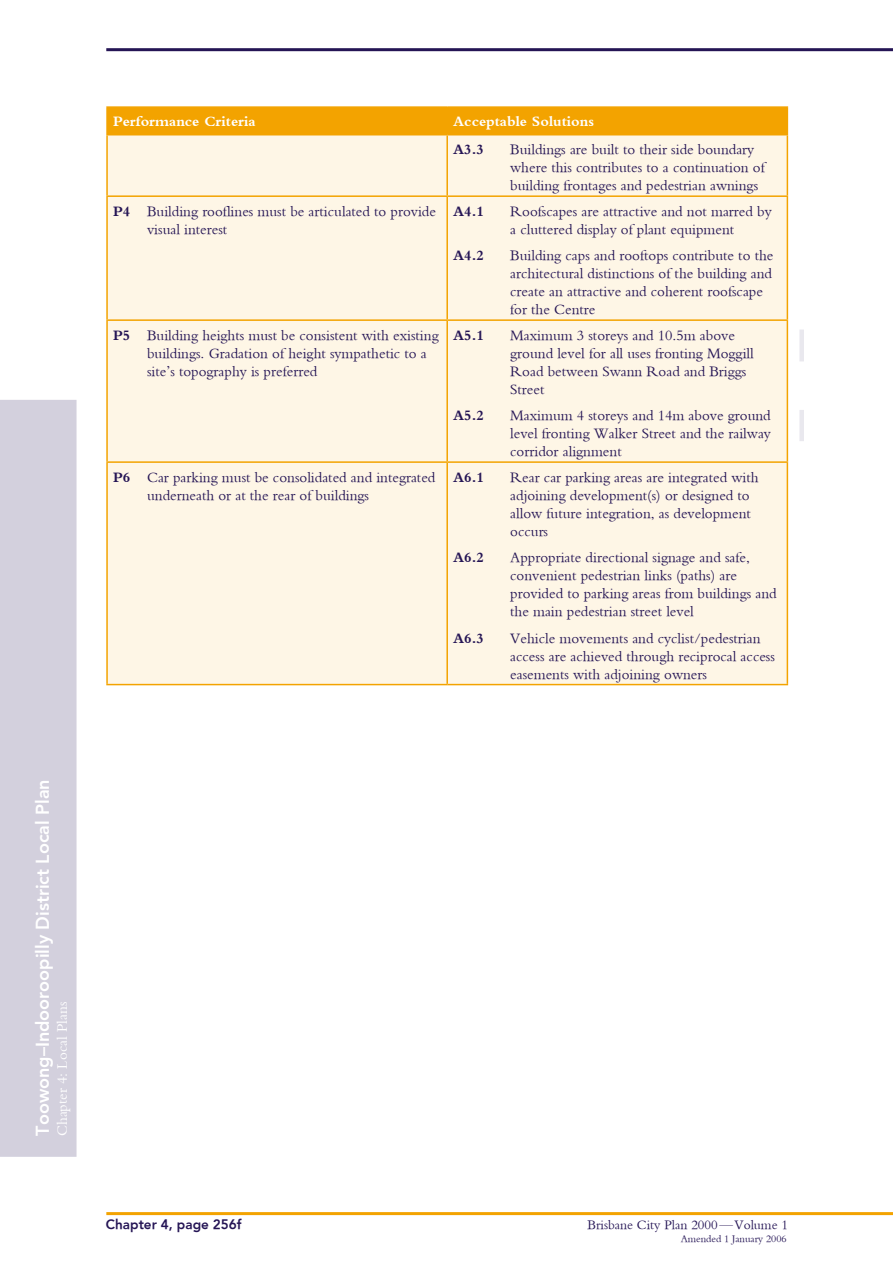
<style>
.page{position:relative;width:893px;height:1263px;background:#fff}
.page>*{position:absolute;margin:0;border:0;box-sizing:border-box;transform-origin:0 0}
.t1{font:800 18px "H Avenir";color:#fff}
.t2{font:15px/18px "Bembo";color:#251555}
.t3{font:700 15px "Bembo";color:#fff}
.t4{font:700 15px "Bembo";color:#251555}
.t5{font:15px "Bembo";color:#fff}
.t6{font:13.5px "Bembo";color:#251555}
.t7{font:800 13.5px "H Avenir";color:#251555}
.t8{font:10.5px "Bembo";color:#251555}
.s1{font-weight:700}
</style>
<div class="page">
<div style="left:0;top:400px;width:77px;height:757px;background:#d3d0dd"></div>
<hr style="left:106px;top:48px;width:787px;height:3px;background:#251555">
<hr style="left:106px;top:1212px;width:787px;height:3px;background:#f3a300">
<div style="left:108px;top:135px;width:679px;height:549px;background:#fef6e6"></div>
<hr style="left:106px;top:106px;width:341px;height:2px;background:#f3a300">
<hr style="left:106px;top:108px;width:2px;height:26px;background:#f3a300">
<hr style="left:447px;top:106px;width:341px;height:2px;background:#f3a300">
<div style="left:108px;top:107px;width:680px;height:27px;background:#f3a300"></div>
<hr style="left:106px;top:134px;width:341px;height:1px;background:#f3a300">
<hr style="left:106px;top:135px;width:2px;height:60px;background:#f3a300">
<hr style="left:447px;top:134px;width:341px;height:1px;background:#f3a300">
<hr style="left:446px;top:135px;width:2px;height:60px;background:#f3a300">
<hr style="left:787px;top:135px;width:1px;height:60px;background:#f3a300">
<hr style="left:106px;top:195px;width:341px;height:2px;background:#f3a300">
<hr style="left:106px;top:197px;width:2px;height:122px;background:#f3a300">
<hr style="left:447px;top:195px;width:341px;height:2px;background:#f3a300">
<hr style="left:446px;top:197px;width:2px;height:122px;background:#f3a300">
<hr style="left:787px;top:197px;width:1px;height:122px;background:#f3a300">
<hr style="left:106px;top:319px;width:341px;height:2px;background:#f3a300">
<hr style="left:106px;top:321px;width:2px;height:140px;background:#f3a300">
<hr style="left:447px;top:319px;width:341px;height:2px;background:#f3a300">
<hr style="left:446px;top:321px;width:2px;height:140px;background:#f3a300">
<hr style="left:787px;top:321px;width:1px;height:140px;background:#f3a300">
<hr style="left:106px;top:461px;width:341px;height:2px;background:#f3a300">
<hr style="left:106px;top:463px;width:2px;height:221px;background:#f3a300">
<hr style="left:447px;top:461px;width:341px;height:2px;background:#f3a300">
<hr style="left:446px;top:463px;width:2px;height:221px;background:#f3a300">
<hr style="left:787px;top:463px;width:1px;height:221px;background:#f3a300">
<hr style="left:106px;top:684px;width:341px;height:1px;background:#f3a300">
<hr style="left:447px;top:684px;width:341px;height:1px;background:#f3a300">
<div style="left:799px;top:330px;width:5px;height:31px;background:#e9e8ee"></div>
<div style="left:799px;top:410px;width:5px;height:31px;background:#e9e8ee"></div>
<p class="t3" style="left:113px;top:113px;width:144px">Performance Criteria</p>
<p class="t3" style="left:453px;top:113px;width:142px">Acceptable Solutions</p>
<p class="t4" style="left:453px;top:141px;width:32px">A3.3</p>
<p class="t2" style="left:510px;top:140px;width:256px">Buildings are built to their side boundary where this contributes to a continuation of building frontages and pedestrian awnings</p>
<p class="t2" style="left:147px;top:202px;width:290px;text-indent:-34px"><span class="s1">P4</span> Building rooflines must be articulated to provide visual interest</p>
<p class="t4" style="left:453px;top:203px;width:32px">A4.1</p>
<p class="t2" style="left:510px;top:202px;width:263px">Roofscapes are attractive and not marred by a cluttered display of plant equipment</p>
<p class="t4" style="left:453px;top:247px;width:32px">A4.2</p>
<p class="t2" style="left:510px;top:246px;width:265px">Building caps and rooftops contribute to the architectural distinctions of the building and create an attractive and coherent roofscape for the Centre</p>
<p class="t2" style="left:147px;top:326px;width:293px;text-indent:-34px"><span class="s1">P5</span> Building heights must be consistent with existing buildings. Gradation of height sympathetic to a site’s topography is preferred</p>
<p class="t4" style="left:453px;top:326px;width:32px">A5.1</p>
<p class="t2" style="left:510px;top:326px;width:245px">Maximum 3 storeys and 10.5m above ground level for all uses fronting Moggill<br>Road between Swann Road and Briggs<br>Street</p>
<p class="t4" style="left:453px;top:407px;width:32px">A5.2</p>
<p class="t2" style="left:510px;top:406px;width:262px;text-align:justify">Maximum 4 storeys and 14m above ground level fronting Walker Street and the railway corridor alignment</p>
<p class="t2" style="left:147px;top:468px;width:290px;text-indent:-34px"><span class="s1">P6</span> Car parking must be consolidated and integrated underneath or at the rear of buildings</p>
<p class="t4" style="left:453px;top:468px;width:32px">A6.1</p>
<p class="t2" style="left:510px;top:468px;width:250px">Rear car parking areas are integrated with adjoining development(s) or designed to allow future integration, as development occurs</p>
<p class="t4" style="left:453px;top:549px;width:32px">A6.2</p>
<p class="t2" style="left:510px;top:548px;width:268px">Appropriate directional signage and safe, convenient pedestrian links (paths) are provided to parking areas from buildings and the main pedestrian street level</p>
<p class="t4" style="left:453px;top:629px;width:32px">A6.3</p>
<p class="t2" style="left:510px;top:629px;width:266px">Vehicle movements and cyclist/pedestrian access are achieved through reciprocal access easements with adjoining owners</p>
<p class="t1" style="left:32px;top:1135px;width:358px;rotate:-90deg">Toowong–Indooroopilly District Local Plan</p>
<p class="t5" style="left:53px;top:1136px;width:136px;rotate:-90deg">Chapter 4: Local Plans</p>
<p class="t7" style="left:106px;top:1216px;width:137px">Chapter 4, page 256f</p>
<p class="t6" style="left:587px;top:1217px;width:202px">Brisbane City Plan 2000—Volume 1</p>
<p class="t8" style="left:681px;top:1232px;width:107px">Amended 1 January 2006</p>
</div>
